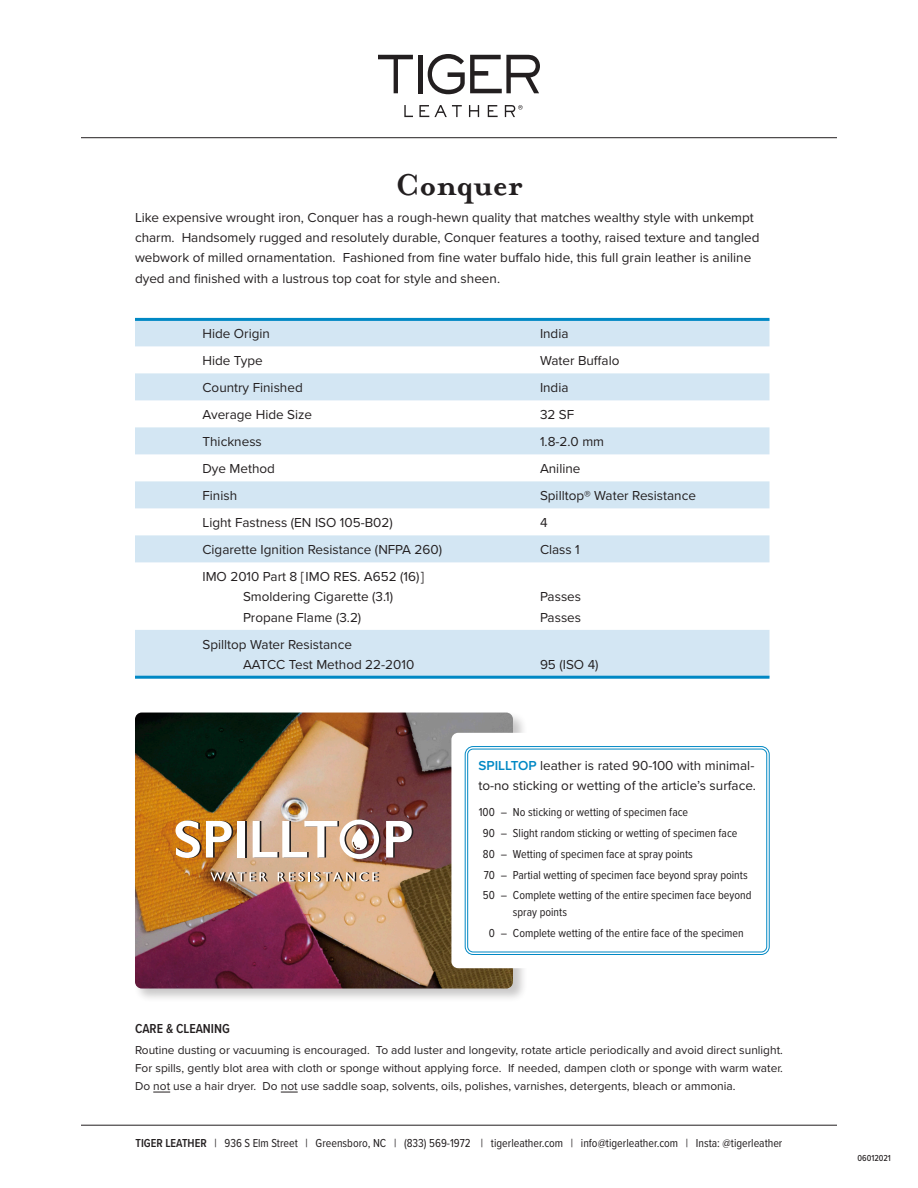
<style>
.page{position:relative;width:918px;height:1188px;background:#fff}
.page>*{position:absolute;margin:0;border:0;box-sizing:border-box;transform-origin:0 0}
.t1{font:700 34.5px "Mrs Eaves OT";color:#231f20}
.t2{font:13.5px/20.2px "Proxima Nova";color:#231f20}
.t3{font:600 13.5px "Proxima Nova Cond";color:#231f20}
.t4{font:12px/16.5px "Proxima Nova Cond";color:#231f20}
.t5{font:11.85px/18px "Proxima Nova";color:#231f20;text-align:justify}
.t6{font:500 9px "Proxima Nova Cond";color:#231f20}
.s1{font-weight:600;color:#0088c4}
.s2{font-size:12px}
.s3{font-weight:600}
</style>
<div class="page">
<svg style="left:135px;top:321px;width:635px;height:355px"></svg>
<hr style="left:135px;top:318px;width:324px;height:3px;background:#0088c4">
<hr style="left:459px;top:318px;width:311px;height:3px;background:#0088c4">
<hr style="left:135px;top:676px;width:324px;height:3px;background:#0088c4">
<hr style="left:459px;top:676px;width:311px;height:3px;background:#0088c4">
<svg style="left:378px;top:55px;width:35px;height:38px"></svg>
<hr style="left:418px;top:55px;width:4px;height:38px;background:#231f20">
<svg style="left:428px;top:54px;width:112px;height:40px"></svg>
<svg style="left:404px;top:105px;width:9px;height:12px"></svg>
<svg style="left:419px;top:105px;width:43px;height:12px"></svg>
<svg style="left:469px;top:105px;width:10px;height:12px"></svg>
<svg style="left:488px;top:105px;width:10px;height:12px"></svg>
<svg style="left:505px;top:105px;width:18px;height:12px"></svg>
<hr style="left:81px;top:137px;width:756px;height:1px;background:#231f20">
<hr style="left:81px;top:1125px;width:756px;height:1px;background:#231f20">
<svg style="left:153px;top:1092px;width:17px;height:1px"></svg>
<svg style="left:281px;top:1092px;width:17px;height:1px"></svg>
<div style="left:134px;top:711px;width:394px;height:292px;background:#231f20;opacity:.25"></div>
<img style="left:135px;top:713px;width:378px;height:276px">
<div style="left:239px;top:821px;width:7px;height:37px;background:#fff"></div>
<svg style="left:176px;top:820px;width:57px;height:38px"></svg>
<div style="left:237px;top:821px;width:7px;height:37px;background:#fff"></div>
<svg style="left:253px;top:820px;width:160px;height:39px"></svg>
<svg style="left:210px;top:872px;width:58px;height:9px"></svg>
<svg style="left:278px;top:872px;width:101px;height:10px"></svg>
<div style="left:451px;top:733px;width:332px;height:235px;background:#fff;border-radius:7px"></div>
<div style="left:465px;top:746px;width:304px;height:209px;border:1px solid #0088c4;border-radius:8px"></div>
<div style="left:467px;top:749px;width:300px;height:203px;border:1px solid #0088c4;border-radius:6px"></div>
<p class="t1" style="left:396px;top:165px;width:128px">Conquer</p>
<p class="t2" style="left:135px;top:207px;width:626px">Like expensive wrought iron, Conquer has a rough-hewn quality that matches wealthy style with unkempt charm. Handsomely rugged and resolutely durable, Conquer features a toothy, raised texture and tangled webwork of milled ornamentation. Fashioned from fine water buffalo hide, this full grain leather is aniline dyed and finished with a lustrous top coat for style and sheen.</p>
<p class="t2" style="left:202px;top:323px;width:69px">Hide Origin</p>
<p class="t2" style="left:540px;top:323px;width:30px">India</p>
<p class="t2" style="left:202px;top:350px;width:62px">Hide Type</p>
<p class="t2" style="left:540px;top:350px;width:81px">Water Buffalo</p>
<p class="t2" style="left:202px;top:377px;width:102px">Country Finished</p>
<p class="t2" style="left:540px;top:377px;width:30px">India</p>
<p class="t2" style="left:202px;top:404px;width:111px">Average Hide Size</p>
<p class="t2" style="left:540px;top:404px;width:36px">32 SF</p>
<p class="t2" style="left:202px;top:431px;width:61px">Thickness</p>
<p class="t2" style="left:540px;top:431px;width:66px">1.8-2.0 mm</p>
<p class="t2" style="left:202px;top:458px;width:74px">Dye Method</p>
<p class="t2" style="left:540px;top:458px;width:42px">Aniline</p>
<p class="t2" style="left:202px;top:485px;width:36px">Finish</p>
<p class="t2" style="left:540px;top:485px;width:158px">Spilltop® Water Resistance</p>
<p class="t2" style="left:202px;top:512px;width:192px">Light Fastness (EN ISO 105-B02)</p>
<p class="t2" style="left:540px;top:512px;width:9px">4</p>
<p class="t2" style="left:202px;top:539px;width:241px">Cigarette Ignition Resistance (NFPA 260)</p>
<p class="t2" style="left:540px;top:539px;width:41px">Class 1</p>
<p class="t2" style="left:243px;top:566px;width:183px;text-indent:-40px">IMO 2010 Part 8 [IMO RES. A652 (16)]<br>Smoldering Cigarette (3.1)<br>Propane Flame (3.2)</p>
<p class="t2" style="left:540px;top:586px;width:43px">Passes<br>Passes</p>
<p class="t2" style="left:243px;top:634px;width:173px;text-indent:-40px">Spilltop Water Resistance<br>AATCC Test Method 22-2010</p>
<p class="t2" style="left:540px;top:654px;width:60px">95 (ISO 4)</p>
<p class="t2" style="left:478px;top:756px;width:279px;line-height:19.5px"><span class="s1">SPILLTOP</span> leather is rated 90-100 with minimal&shy;to-no sticking or wetting of the article’s surface.</p>
<p class="t4" style="left:479px;top:803px;width:211px">100 – No sticking or wetting of specimen face</p>
<p class="t4" style="left:483px;top:824px;width:256px">90 – Slight random sticking or wetting of specimen face</p>
<p class="t4" style="left:483px;top:845px;width:211px">80 – Wetting of specimen face at spray points</p>
<p class="t4" style="left:484px;top:866px;width:265px">70 – Partial wetting of specimen face beyond spray points</p>
<p class="t4" style="left:513px;top:887px;width:240px;text-indent:-30px">50 – Complete wetting of the entire specimen face beyond spray points</p>
<p class="t4" style="left:489px;top:924px;width:257px">0 – Complete wetting of the entire face of the specimen</p>
<p class="t3" style="left:135px;top:1019px;width:96px">CARE &amp; CLEANING</p>
<p class="t5" style="left:135px;top:1041px;width:650px">Routine dusting or vacuuming is encouraged. To add luster and longevity, rotate article periodically and avoid direct sunlight.<br>For spills, gently blot area with cloth or sponge without applying force. If needed, dampen cloth or sponge with warm water.<br>Do not use a hair dryer. Do not use saddle soap, solvents, oils, polishes, varnishes, detergents, bleach or ammo<span class="s2">nia.</span></p>
<p class="t4" style="left:136px;top:1134px;width:648px"><span class="s3">TIGER LEATHER</span> | 936 S Elm Street | Greensboro, NC | (833) 569-1972 | tigerleather.com | info@tigerleather.com | Insta: @tigerleather</p>
<p class="t6" style="left:857px;top:1151px;width:35px">06012021</p>
</div>
